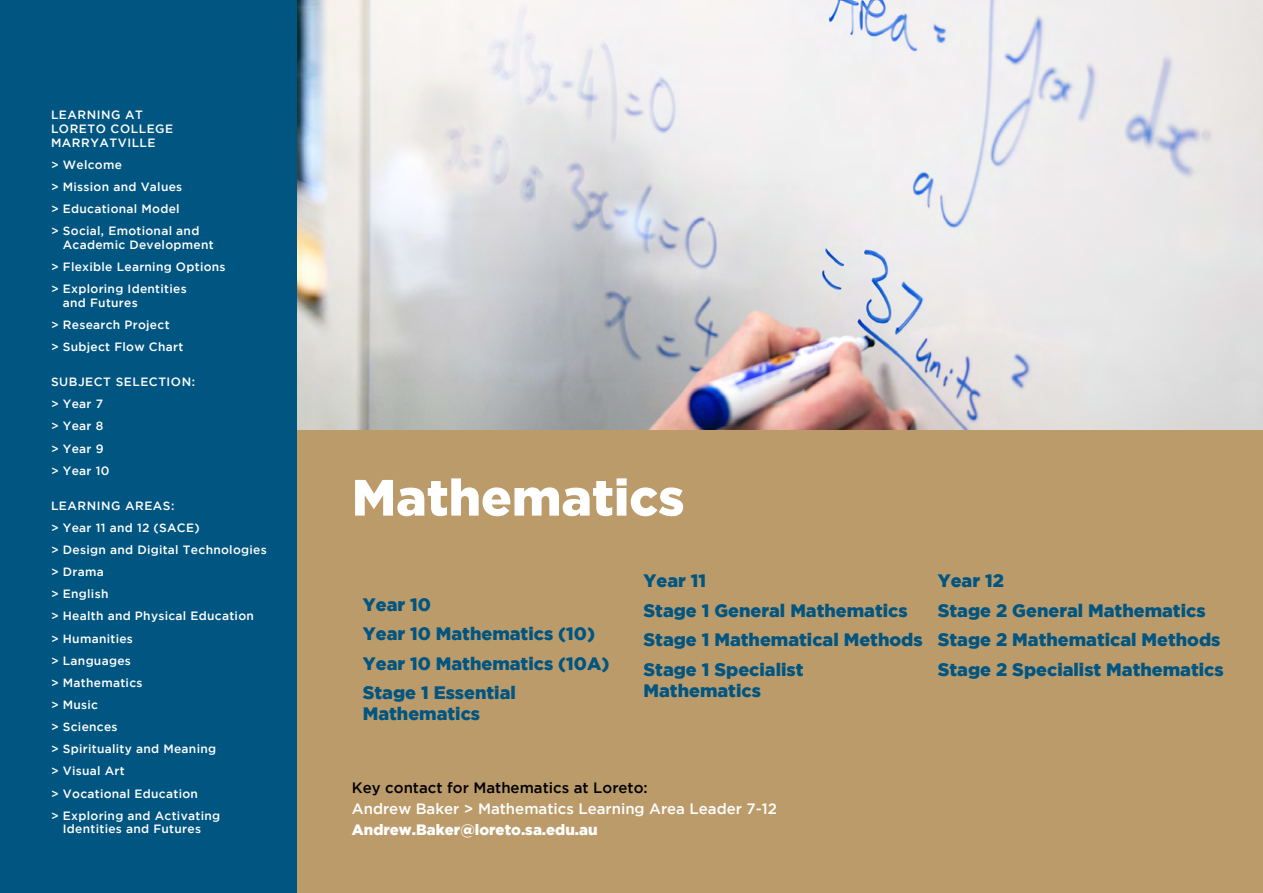
<style>
.page{position:relative;width:1263px;height:893px;background:#fff}
.page>*{position:absolute;margin:0;border:0;box-sizing:border-box;transform-origin:0 0}
.t1{font:900 51px "Gotham";color:#fff}
.t2{font:900 18px/29.5px "Gotham";color:#005581}
.t3{font:500 15px "Gotham";color:#fff}
.t4{font:500 15px "Gotham";color:#000}
.t5{font:900 15px "Gotham";color:#fff}
.t6{font:500 12px/22.2px "Gotham";letter-spacing:.025em;color:#fff}
.t7{font:500 12px/22.2px "Gotham";letter-spacing:.045em;color:#fff}
</style>
<div class="page">
<div style="left:0;top:0;width:298px;height:893px;background:#005581"></div>
<div style="left:298px;top:429px;width:965px;height:464px;background:#bc9b6a"></div>
<img style="left:298px;top:0;width:965px;height:429px">
<p class="t7" style="left:51px;top:108px;width:124px;line-height:13.6px">LEARNING AT<br>LORETO COLLEGE<br>MARRYATVILLE</p>
<p class="t6" style="left:51px;top:153px;width:150px">&gt; Welcome<br>&gt; Mission and Values<br>&gt; Educational Model<br>&gt; Social, Emotional and</p>
<p class="t6" style="left:51px;top:233px;width:176px;text-indent:12px">Academic Development<br>&gt; Flexible Learning Options &gt; Exploring Identities</p>
<p class="t6" style="left:51px;top:291px;width:134px;text-indent:12px">and Futures<br>&gt; Research Project<br>&gt; Subject Flow Chart</p>
<p class="t7" style="left:51px;top:370px;width:146px">SUBJECT SELECTION: &gt; Year 7<br>&gt; Year 8<br>&gt; Year 9<br>&gt; Year 10</p>
<p class="t6" style="left:51px;top:494px;width:217px">LEARNING AREAS:<br>&gt; Year 11 and 12 (SACE)<br>&gt; Design and Digital Technologies &gt; Drama<br>&gt; English<br>&gt; Health and Physical Education<br>&gt; Humanities<br>&gt; Languages<br>&gt; Mathematics<br>&gt; Music<br>&gt; Sciences<br>&gt; Spirituality and Meaning<br>&gt; Visual Art<br>&gt; Vocational Education<br>&gt; Exploring and Activating</p>
<p class="t6" style="left:63px;top:818px;width:140px">Identities and Futures</p>
<h1 class="t1" style="left:352px;top:468px;width:334px">Mathematics</h1>
<h2 class="t2" style="left:363px;top:589px;width:248px">Year 10<br>Year 10 Mathematics (10)<br>Year 10 Mathematics (10A)<br>Stage 1 Essential</h2>
<h2 class="t2" style="left:363px;top:698px;width:119px">Mathematics</h2>
<h2 class="t2" style="left:643px;top:566px;width:281px">Year 11<br>Stage 1 General Mathematics<br>Stage 1 Mathematical Methods<br>Stage 1 Specialist</h2>
<h2 class="t2" style="left:643px;top:675px;width:119px">Mathematics</h2>
<h2 class="t2" style="left:938px;top:566px;width:287px">Year 12<br>Stage 2 General Mathematics<br>Stage 2 Mathematical Methods<br>Stage 2 Specialist Mathematics</h2>
<p class="t4" style="left:352px;top:779px;width:297px">Key contact for Mathematics at Loreto:</p>
<p class="t3" style="left:352px;top:800px;width:427px">Andrew Baker &gt; Mathematics Learning Area Leader 7-12</p>
<p class="t5" style="left:352px;top:821px;width:247px">Andrew.Baker@loreto.sa.edu.au</p>
</div>
